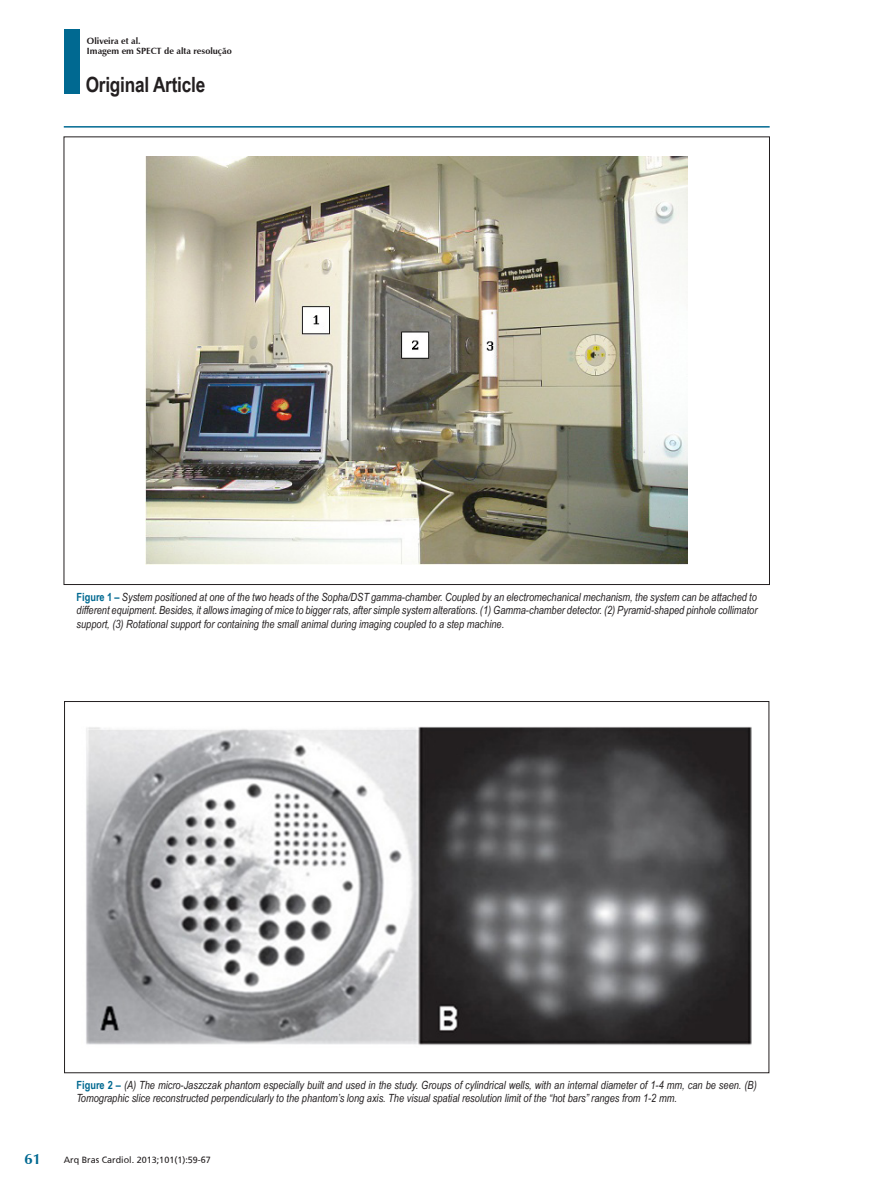
<style>
.page{position:relative;width:893px;height:1191px;background:#fff}
.page>*{position:absolute;margin:0;border:0;box-sizing:border-box;transform-origin:0 0}
.t1{font:700 21px "Arial Narrow";letter-spacing:-.01em;color:#231f20}
.t2{font:700 15px "Zapf Humanist 601 BT";color:#006991}
._06_-_LEGENDA_FIGURA{font:italic 11.25px/13.5px "Arial Narrow";color:#231f20;text-align:justify}
.t3{font:700 9px "Zapf Humanist 601 BT";color:#231f20}
.t4{font:9px "Frutiger";color:#231f20}
.s1{font-weight:700;font-style:normal;color:#006991}
</style>
<div class="page">
<hr style="left:64px;top:126px;width:706px;height:2px;background:#006991">
<div style="left:64px;top:29px;width:16px;height:65px;background:#006991"></div>
<img style="left:145px;top:157px;width:543px;height:407px">
<img style="left:86px;top:726px;width:666px;height:319px">
<p class="t3" style="left:87px;top:35px;width:55px">Oliveira et al.</p>
<p class="t3" style="left:87px;top:46px;width:146px">Imagem em SPECT de alta resolução</p>
<h1 class="t1" style="left:86px;top:68px;width:121px">Original Article</h1>
<p class="_06_-_LEGENDA_FIGURA" style="left:77px;top:589px;width:682px"><span class="s1">Figure 1 –</span> System positioned at one of the two heads of the Sopha/DST gamma-chamber. Coupled by an electromechanical mechanism, the system can be attached to different equipment. Besides, it allows imaging of mice to bigger rats, after simple system alterations. (1) Gamma-chamber detector. (2) Pyramid-shaped pinhole collimator support, (3) Rotational support for containing the small animal during imaging coupled to a step machine.</p>
<h2 class="t2" style="left:25px;top:1149px;width:18px">61</h2>
<p class="_06_-_LEGENDA_FIGURA" style="left:77px;top:1077px;width:682px"><span class="s1">Figure 2 –</span> (A) The micro-Jaszczak phantom especially built and used in the study. Groups of cylindrical wells, with an internal diameter of 1-4 mm, can be seen. (B)<br>Tomographic slice reconstructed perpendicularly to the phantom’s long axis. The visual spatial resolution limit of the “hot bars” ranges from 1-2 mm.</p>
<p class="t4" style="left:64px;top:1154px;width:149px">Arq Bras Cardiol. 2013;101(1):59-67</p>
</div>
